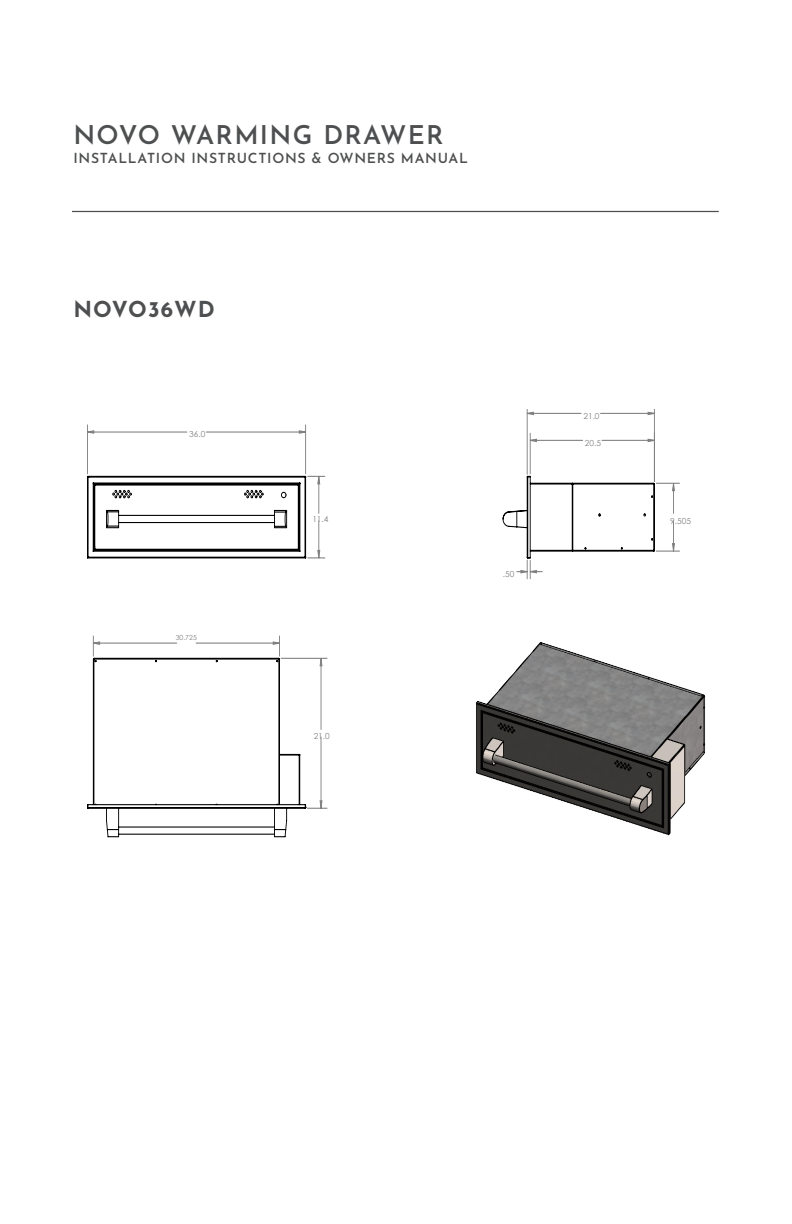
<style>
.page{position:relative;width:792px;height:1224px;background:#fff}
.page>*{position:absolute;margin:0;border:0;box-sizing:border-box;transform-origin:0 0}
.AMD_Header_1{font:600 26px "Josefin Sans";letter-spacing:.05em;color:#4e4f50}
.AMD_Header_2{font:700 22px "Josefin Sans";letter-spacing:.05em;color:#4e4f50}
.AMD_Header_3{font:600 14px "Josefin Sans";letter-spacing:.05em;color:#4e4f50}
.t1{font:8.4px "Century Gothic";color:#808080}
.t2{font:7px "Century Gothic";color:#808080}
</style>
<div class="page">
<hr style="left:72px;top:211px;width:647px;height:1px;background:#504f4f">
<hr style="left:791px;top:0;width:1px;height:1224px;background:#fafafa">
<img style="left:588px;top:685px;width:117px;height:151px">
<hr style="left:87px;top:425px;width:1px;height:49px;background:#808080">
<hr style="left:527px;top:409px;width:1px;height:65px;background:#808080">
<hr style="left:654px;top:409px;width:1px;height:72px;background:#808080">
<svg style="left:88px;top:412px;width:586px;height:396px"></svg>
<svg style="left:87px;top:476px;width:238px;height:83px"></svg>
<svg style="left:87px;top:658px;width:219px;height:179px"></svg>
<svg style="left:305px;top:807px;width:22px;height:2px"></svg>
<svg style="left:503px;top:476px;width:177px;height:103px"></svg>
<p class="AMD_Header_1" style="left:73px;top:116px;width:372px">NOVO WARMING DRAWER</p>
<p class="AMD_Header_3" style="left:73px;top:148px;width:396px">INSTALLATION INSTRUCTIONS &amp; OWNERS MANUAL</p>
<p class="AMD_Header_2" style="left:73px;top:290px;width:143px">NOVO36WD</p>
<p class="t1" style="left:189px;top:428px;width:18px">36.0</p>
<p class="t2" style="left:176px;top:633px;width:23px">30.725</p>
<p class="t1" style="left:312px;top:514px;width:18px">11.4</p>
<p class="t1" style="left:314px;top:730px;width:18px">21.0</p>
<p class="t1" style="left:503px;top:568px;width:13px">.50</p>
<p class="t1" style="left:583px;top:410px;width:18px">21.0</p>
<p class="t1" style="left:585px;top:437px;width:18px">20.5</p>
<p class="t1" style="left:670px;top:515px;width:22px">9.505</p>
</div>
